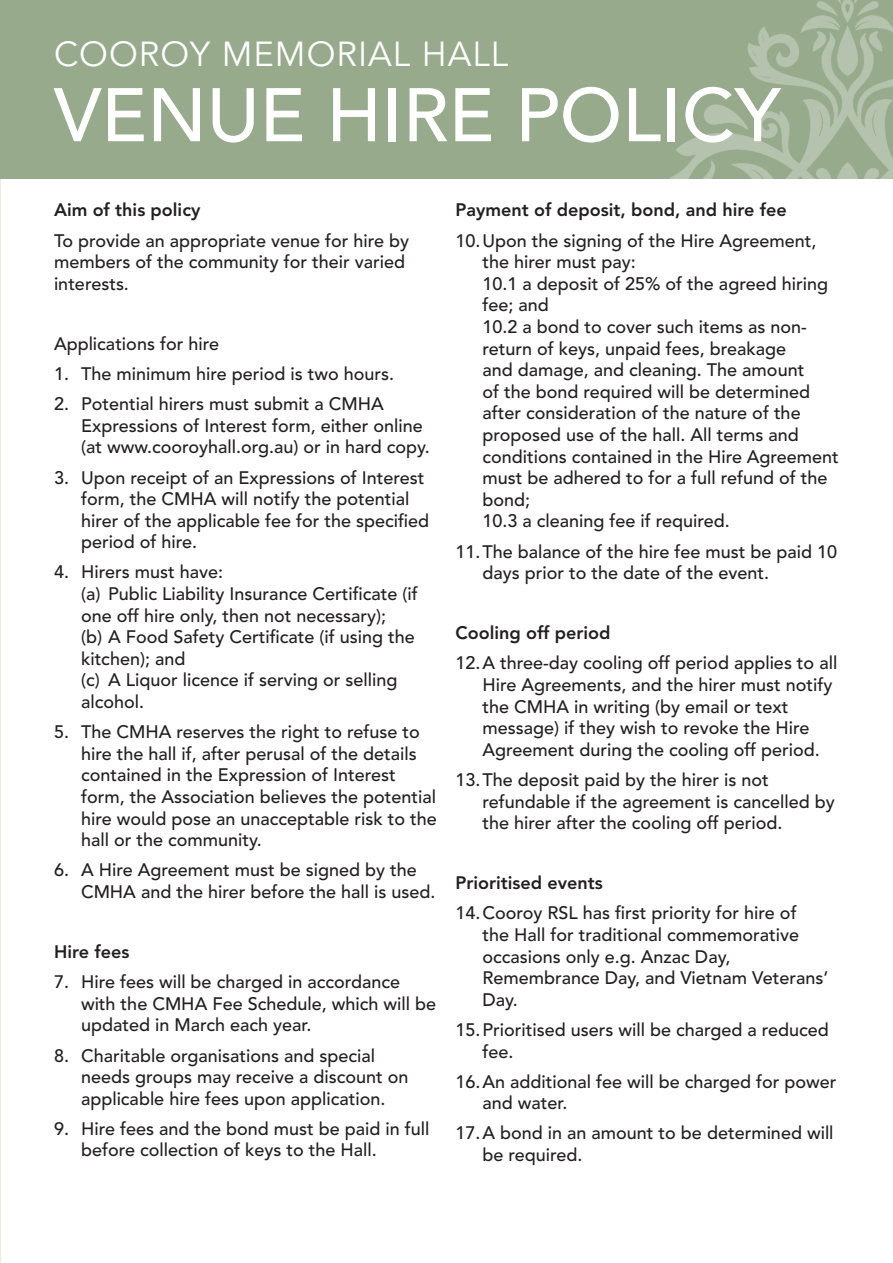
<style>
.page{position:relative;width:893px;height:1263px;background:#fff}
.page>*{position:absolute;margin:0;border:0;box-sizing:border-box;transform-origin:0 0}
.t1{font:500 75px "Avenir";color:#fff}
.t2{font:34.5px "Avenir";letter-spacing:.03em;color:#fff}
.body{font:500 18px/21.6px "Avenir";color:#231f20}
.body-2{font:800 18px "Avenir";color:#231f20}
</style>
<div class="page">
<div style="left:0;top:0;width:893px;height:179px;background:#97aa8c"></div>
<img style="left:669px;top:0;width:224px;height:179px">
<p class="t2" style="left:54px;top:34px;width:455px">COOROY MEMORIAL HALL</p>
<p class="t1" style="left:54px;top:72px;width:728px">VENUE HIRE POLICY</p>
<p class="body-2" style="left:54px;top:200px;width:148px">Aim of this policy</p>
<p class="body" style="left:54px;top:230px;width:357px">To provide an appropriate venue for hire by members of the community for their varied interests.</p>
<p class="body" style="left:54px;top:333px;width:167px">Applications for hire</p>
<p class="body" style="left:54px;top:363px;width:342px">1. The minimum hire period is two hours.</p>
<p class="body" style="left:81px;top:394px;width:350px;text-indent:-27px">2. Potential hirers must submit a CMHA<br>Expressions of Interest form, either online (at www.cooroyhall.org.au) or in hard copy.</p>
<p class="body" style="left:81px;top:467px;width:350px;text-indent:-27px">3. Upon receipt of an Expressions of Interest form, the CMHA will notify the potential hirer of the applicable fee for the specified period of hire.</p>
<p class="body" style="left:81px;top:562px;width:338px;text-indent:-27px">4. Hirers must have:<br>(a) Public Liability Insurance Certificate (if one off hire only, then not necessary);<br>(b) A Food Safety Certificate (if using the kitchen); and<br>(c) A Liquor licence if serving or selling alcohol.</p>
<p class="body" style="left:81px;top:721px;width:357px;text-indent:-27px">5. The CMHA reserves the right to refuse to hire the hall if, after perusal of the details contained in the Expression of Interest form, the Association believes the potential hire would pose an unacceptable risk to the hall or the community.</p>
<p class="body" style="left:81px;top:860px;width:356px;text-indent:-27px">6. A Hire Agreement must be signed by the<br>CMHA and the hirer before the hall is used.</p>
<p class="body-2" style="left:54px;top:941px;width:77px">Hire fees</p>
<p class="body" style="left:81px;top:971px;width:357px;text-indent:-27px">7. Hire fees will be charged in accordance with the CMHA Fee Schedule, which will be updated in March each year.</p>
<p class="body" style="left:81px;top:1045px;width:329px;text-indent:-27px">8. Charitable organisations and special needs groups may receive a discount on applicable hire fees upon application.</p>
<p class="body" style="left:81px;top:1118px;width:350px;text-indent:-27px">9. Hire fees and the bond must be paid in full before collection of keys to the Hall.</p>
<p class="body-2" style="left:455px;top:200px;width:333px">Payment of deposit, bond, and hire fee</p>
<p class="body" style="left:482px;top:230px;width:358px;text-indent:-27px">10.Upon the signing of the Hire Agreement, the hirer must pay:<br>10.1 a deposit of 25% of the agreed hiring fee; and<br>10.2 a bond to cover such items as non&shy;return of keys, unpaid fees, breakage<br>and damage, and cleaning. The amount<br>of the bond required will be determined after consideration of the nature of the proposed use of the hall. All terms and conditions contained in the Hire Agreement must be adhered to for a full refund of the bond;<br>10.3 a cleaning fee if required.</p>
<p class="body" style="left:482px;top:541px;width:356px;text-indent:-27px">11.The balance of the hire fee must be paid 10 days prior to the date of the event.</p>
<p class="body-2" style="left:455px;top:622px;width:156px">Cooling off period</p>
<p class="body" style="left:482px;top:653px;width:356px;text-indent:-27px">12.A three-day cooling off period applies to all Hire Agreements, and the hirer must notify the CMHA in writing (by email or text message) if they wish to revoke the Hire Agreement during the cooling off period.</p>
<p class="body" style="left:482px;top:769px;width:354px;text-indent:-27px">13.The deposit paid by the hirer is not refundable if the agreement is cancelled by the hirer after the cooling off period.</p>
<p class="body-2" style="left:455px;top:872px;width:149px">Prioritised events</p>
<p class="body" style="left:482px;top:903px;width:347px;text-indent:-27px">14.Cooroy RSL has first priority for hire of<br>the Hall for traditional commemorative occasions only e.g. Anzac Day,<br>Remembrance Day, and Vietnam Veterans’<br>Day.</p>
<p class="body" style="left:482px;top:1019px;width:348px;text-indent:-27px">15.Prioritised users will be charged a reduced fee.</p>
<p class="body" style="left:482px;top:1071px;width:356px;text-indent:-27px">16.An additional fee will be charged for power and water.</p>
<p class="body" style="left:482px;top:1123px;width:353px;text-indent:-27px">17.A bond in an amount to be determined will be required.</p>
</div>
